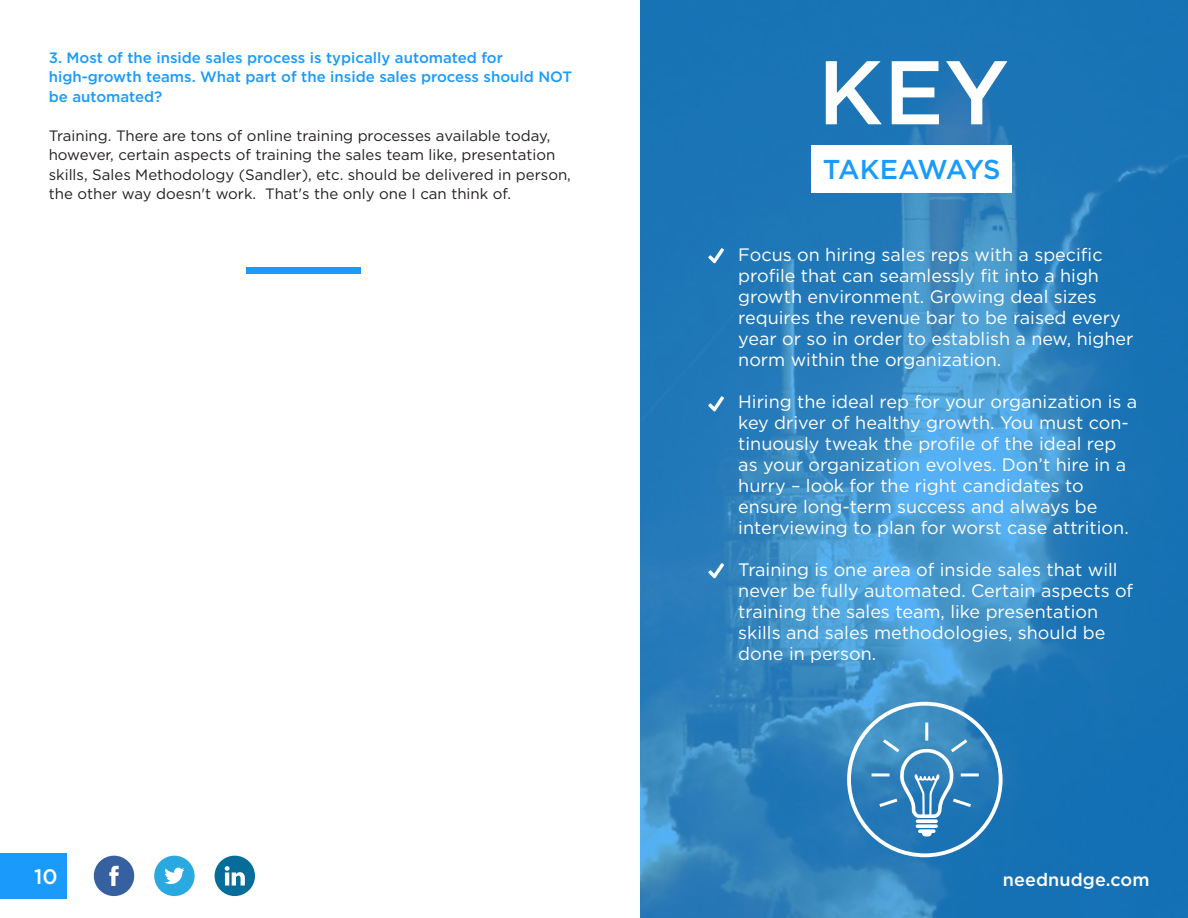
<style>
.page{position:relative;width:1188px;height:918px;background:#fff}
.page>*{position:absolute;margin:0;border:0;box-sizing:border-box;transform-origin:0 0}
.t1{font:500 90.15px "Gotham";color:#fff}
.t2{font:500 27.3px "Gotham";letter-spacing:-.055em;color:#1a9bfc}
.t3{font:500 21px "Gotham";color:#fff}
.t4{font:18px/21px "Gotham";color:#fff}
.t5{font:500 18px "Gotham";letter-spacing:.005em;color:#fff}
.t6{font:15px/19.5px "Gotham";color:#231f20}
.t7{font:500 15px/19.5px "Gotham";color:#1a9bfc}
</style>
<div class="page">
<div style="left:246px;top:267px;width:115px;height:7px;background:#1a9bfc"></div>
<div style="left:0;top:853px;width:67px;height:46px;background:#1a9bfc"></div>
<svg style="left:94px;top:856px;width:40px;height:40px"></svg>
<svg style="left:154px;top:856px;width:41px;height:40px"></svg>
<svg style="left:215px;top:856px;width:40px;height:40px"></svg>
<svg style="left:640px;top:0;width:548px;height:918px;fill:#2077b7"></svg>
<div style="left:811px;top:145px;width:201px;height:48px;background:#fff"></div>
<div style="left:847px;top:702px;width:156px;height:155px;border:4px solid #fff;border-radius:50%"></div>
<hr style="left:925px;top:723px;width:3px;height:18px;background:#fff">
<hr style="left:961px;top:773px;width:18px;height:3px;background:#fff">
<hr style="left:872px;top:773px;width:18px;height:3px;background:#fff">
<svg style="left:876px;top:736px;width:98px;height:100px"></svg>
<svg style="left:708px;top:248px;width:16px;height:15px"></svg>
<svg style="left:708px;top:396px;width:16px;height:15px"></svg>
<svg style="left:708px;top:563px;width:16px;height:15px"></svg>
<p class="t7" style="left:49px;top:48px;width:525px">3. Most of the inside sales process is typically automated for high-growth teams. What part of the inside sales process should NOT be automated?</p>
<p class="t6" style="left:49px;top:125px;width:524px">Training. There are tons of online training processes available today, however, certain aspects of training the sales team like, presentation skills, Sales Methodology (Sandler), etc. should be delivered in person, the other way doesn't work. That's the only one I can think of.</p>
<p class="t3" style="left:34px;top:863px;width:25px">10</p>
<h1 class="t1" style="left:818px;top:33px;width:193px">KEY</h1>
<h2 class="t2" style="left:823px;top:152px;width:179px">TAKEAWAYS</h2>
<p class="t4" style="left:738px;top:244px;width:397px">Focus on hiring sales reps with a specific profile that can seamlessly fit into a high growth environment. Growing deal sizes requires the revenue bar to be raised every year or so in order to establish a new, higher norm within the organization.</p>
<p class="t4" style="left:738px;top:391px;width:401px">Hiring the ideal rep for your organization is a key driver of healthy growth. You must con&shy;tinuously tweak the profile of the ideal rep as your organization evolves. Don’t hire in a hurry – look for the right candidates to ensure long-term success and always be interviewing to plan for worst case attrition.</p>
<p class="t4" style="left:738px;top:559px;width:396px">Training is one area of inside sales that will never be fully automated. Certain aspects of training the sales team, like presentation skills and sales methodologies, should be done in person.</p>
<p class="t5" style="left:1003px;top:868px;width:148px">neednudge.com</p>
</div>
